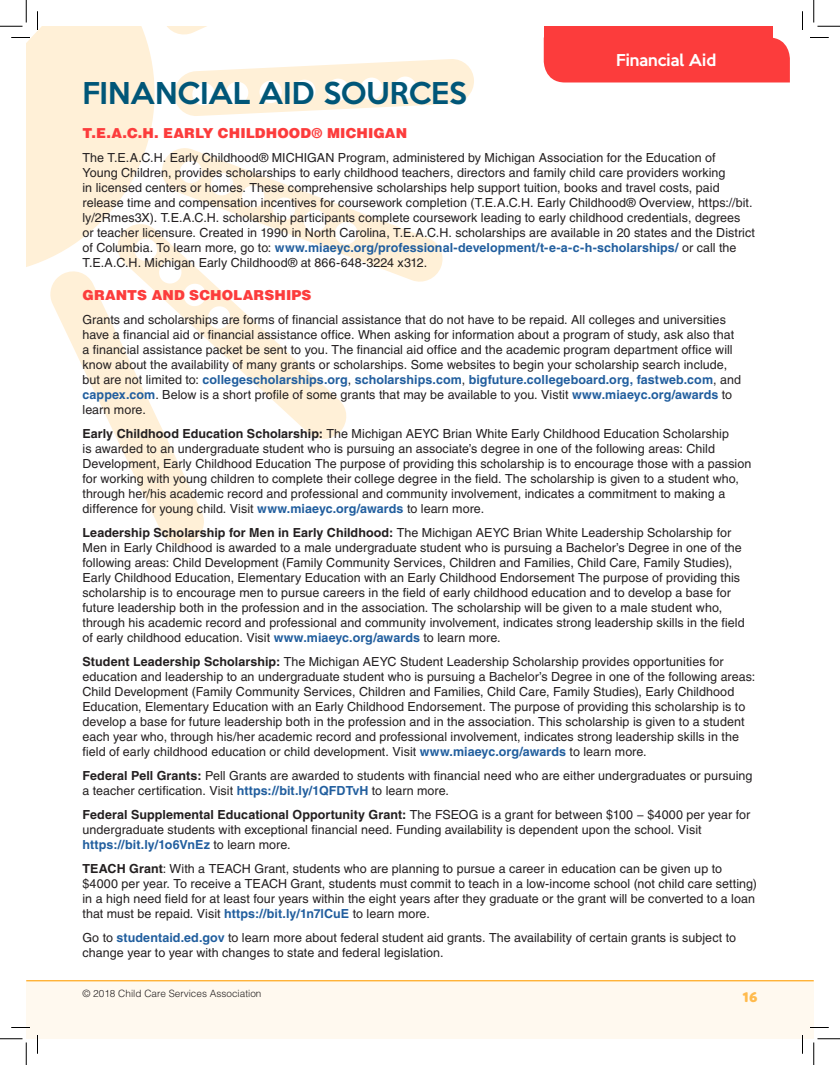
<style>
.page{position:relative;width:840px;height:1065px;background:#fff}
.page>*{position:absolute;margin:0;border:0;box-sizing:border-box;transform-origin:0 0}
.t1{font:500 27.5px "Keep Calm";color:#005678}
.t2{font:500 15px "Keep Calm";color:#fff}
.t3{font:800 15px "Domus Titling";color:#ffbb4e}
.Fin_Aid_h2{font:900 13.75px "Helvetica LT Std";letter-spacing:.01em;color:#fc3c3c}
.body_text{font:12.5px/15px "Helvetica LT Std";letter-spacing:.005em;color:#231f20}
.t4{font:300 10px "Helvetica LT Std";color:#231f20}
.s1{font-weight:700;color:#215e9e}
.s2{font-weight:700}
</style>
<div class="page">
<div style="left:26px;top:981px;width:788px;height:58px;background:#fff9ef"></div>
<hr style="left:26px;top:980px;width:788px;height:1px;background:#ffaa21">
<svg style="left:50px;top:295px;width:154px;height:250px"></svg>
<svg style="left:172px;top:26px;width:35px;height:9px"></svg>
<svg style="left:26px;top:26px;width:146px;height:269px;fill:#fff0d7"></svg>
<svg style="left:159px;top:146px;width:284px;height:136px"></svg>
<svg style="left:174px;top:59px;width:300px;height:57px"></svg>
<svg style="left:115px;top:222px;width:234px;height:220px"></svg>
<div style="left:544px;top:38px;width:246px;height:45px;background:#fc3c3c"></div>
<div style="left:544px;top:26px;width:228px;height:16px;background:#fc3c3c"></div>
<svg style="left:11px;top:37px;width:19px;height:1px"></svg>
<svg style="left:810px;top:37px;width:19px;height:1px"></svg>
<svg style="left:11px;top:1027px;width:19px;height:1px"></svg>
<svg style="left:810px;top:1027px;width:19px;height:1px"></svg>
<svg style="left:37px;top:11px;width:1px;height:19px"></svg>
<svg style="left:37px;top:1035px;width:1px;height:19px"></svg>
<svg style="left:802px;top:11px;width:1px;height:19px"></svg>
<svg style="left:802px;top:1035px;width:1px;height:19px"></svg>
<svg style="left:0;top:0;width:27px;height:27px"></svg>
<svg style="left:0;top:1039px;width:27px;height:26px"></svg>
<svg style="left:814px;top:0;width:26px;height:27px"></svg>
<svg style="left:814px;top:1039px;width:26px;height:26px"></svg>
<p class="t2" style="left:616px;top:47px;width:101px">Financial Aid</p>
<h1 class="t1" style="left:82px;top:70px;width:386px">FINANCIAL AID SOURCES</h1>
<p class="Fin_Aid_h2" style="left:82px;top:124px;width:326px">T.E.A.C.H. EARLY CHILDHOOD® MICHIGAN</p>
<p class="body_text" style="left:82px;top:150px;width:674px">The T.E.A.C.H. Early Childhood® MICHIGAN Program, administered by Michigan Association for the Education of<br>Young Children, provides scholarships to early childhood teachers, directors and family child care providers working<br>in licensed centers or homes. These comprehensive scholarships help support tuition, books and travel costs, paid release time and compensation incentives for coursework completion (T.E.A.C.H. Early Childhood® Overview, https://bit. ly/2Rmes3X). T.E.A.C.H. scholarship participants complete coursework leading to early childhood credentials, degrees<br>or teacher licensure. Created in 1990 in North Carolina, T.E.A.C.H. scholarships are available in 20 states and the District of Columbia. To learn more, go to: <span class="s1">www.miaeyc.org/professional-development/t-e-a-c-h-scholarships/</span> or call the T.E.A.C.H. Michigan Early Childhood® at 866-648-3224 x312.</p>
<p class="Fin_Aid_h2" style="left:82px;top:286px;width:231px">GRANTS AND SCHOLARSHIPS</p>
<p class="body_text" style="left:82px;top:312px;width:660px">Grants and scholarships are forms of financial assistance that do not have to be repaid. All colleges and universities have a financial aid or financial assistance office. When asking for information about a program of study, ask also that a financial assistance packet be sent to you. The financial aid office and the academic program department office will know about the availability of many grants or scholarships. Some websites to begin your scholarship search include, but are not limited to: <span class="s1">collegescholarships.org</span>, <span class="s1">scholarships.com</span>, <span class="s1">bigfuture.collegeboard.org, fastweb.com</span>, and <span class="s1">cappex.com</span>. Below is a short profile of some grants that may be available to you. Vistit <span class="s1">www.miaeyc.org/awards</span> to learn more.</p>
<p class="body_text" style="left:82px;top:426px;width:670px"><span class="s2">Early Childhood Education Scholarship:</span> The Michigan AEYC Brian White Early Childhood Education Scholarship<br>is awarded to an undergraduate student who is pursuing an associate’s degree in one of the following areas: Child Development, Early Childhood Education The purpose of providing this scholarship is to encourage those with a passion for working with young children to complete their college degree in the field. The scholarship is given to a student who, through her/his academic record and professional and community involvement, indicates a commitment to making a difference for young child. Visit <span class="s1">www.miaeyc.org/awards</span> to learn more.</p>
<p class="body_text" style="left:82px;top:525px;width:664px"><span class="s2">Leadership Scholarship for Men in Early Childhood:</span> The Michigan AEYC Brian White Leadership Scholarship for Men in Early Childhood is awarded to a male undergraduate student who is pursuing a Bachelor’s Degree in one of the following areas: Child Development (Family Community Services, Children and Families, Child Care, Family Studies), Early Childhood Education, Elementary Education with an Early Childhood Endorsement The purpose of providing this scholarship is to encourage men to pursue careers in the field of early childhood education and to develop a base for future leadership both in the profession and in the association. The scholarship will be given to a male student who, through his academic record and professional and community involvement, indicates strong leadership skills in the field of early childhood education. Visit <span class="s1">www.miaeyc.org/awards</span> to learn more.</p>
<p class="body_text" style="left:82px;top:654px;width:674px"><span class="s2">Student Leadership Scholarship:</span> The Michigan AEYC Student Leadership Scholarship provides opportunities for education and leadership to an undergraduate student who is pursuing a Bachelor’s Degree in one of the following areas:<br>Child Development (Family Community Services, Children and Families, Child Care, Family Studies), Early Childhood Education, Elementary Education with an Early Childhood Endorsement. The purpose of providing this scholarship is to develop a base for future leadership both in the profession and in the association. This scholarship is given to a student each year who, through his/her academic record and professional involvement, indicates strong leadership skills in the field of early childhood education or child development. Visit <span class="s1">www.miaeyc.org/awards</span> to learn more.</p>
<p class="body_text" style="left:82px;top:768px;width:672px"><span class="s2">Federal Pell Grants:</span> Pell Grants are awarded to students with financial need who are either undergraduates or pursuing a teacher certification. Visit <span class="s1">https://bit.ly/1QFDTvH</span> to learn more.</p>
<p class="body_text" style="left:82px;top:807px;width:669px"><span class="s2">Federal Supplemental Educational Opportunity Grant:</span> The FSEOG is a grant for between $100 − $4000 per year for undergraduate students with exceptional financial need. Funding availability is dependent upon the school. Visit <span class="s1">https://bit.ly/1o6VnEz</span> to learn more.</p>
<p class="body_text" style="left:82px;top:861px;width:676px"><span class="s2">TEACH Grant</span>: With a TEACH Grant, students who are planning to pursue a career in education can be given up to $4000 per year. To receive a TEACH Grant, students must commit to teach in a low-income school (not child care setting) in a high need field for at least four years within the eight years after they graduate or the grant will be converted to a loan that must be repaid. Visit <span class="s1">https://bit.ly/1n7lCuE</span> to learn more.</p>
<p class="body_text" style="left:82px;top:930px;width:655px">Go to <span class="s1">studentaid.ed.gov</span> to learn more about federal student aid grants. The availability of certain grants is subject to change year to year with changes to state and federal legislation.</p>
<p class="t4" style="left:82px;top:987px;width:180px">© 2018 Child Care Services Association</p>
<p class="t3" style="left:743px;top:987px;width:16px">16</p>
</div>
